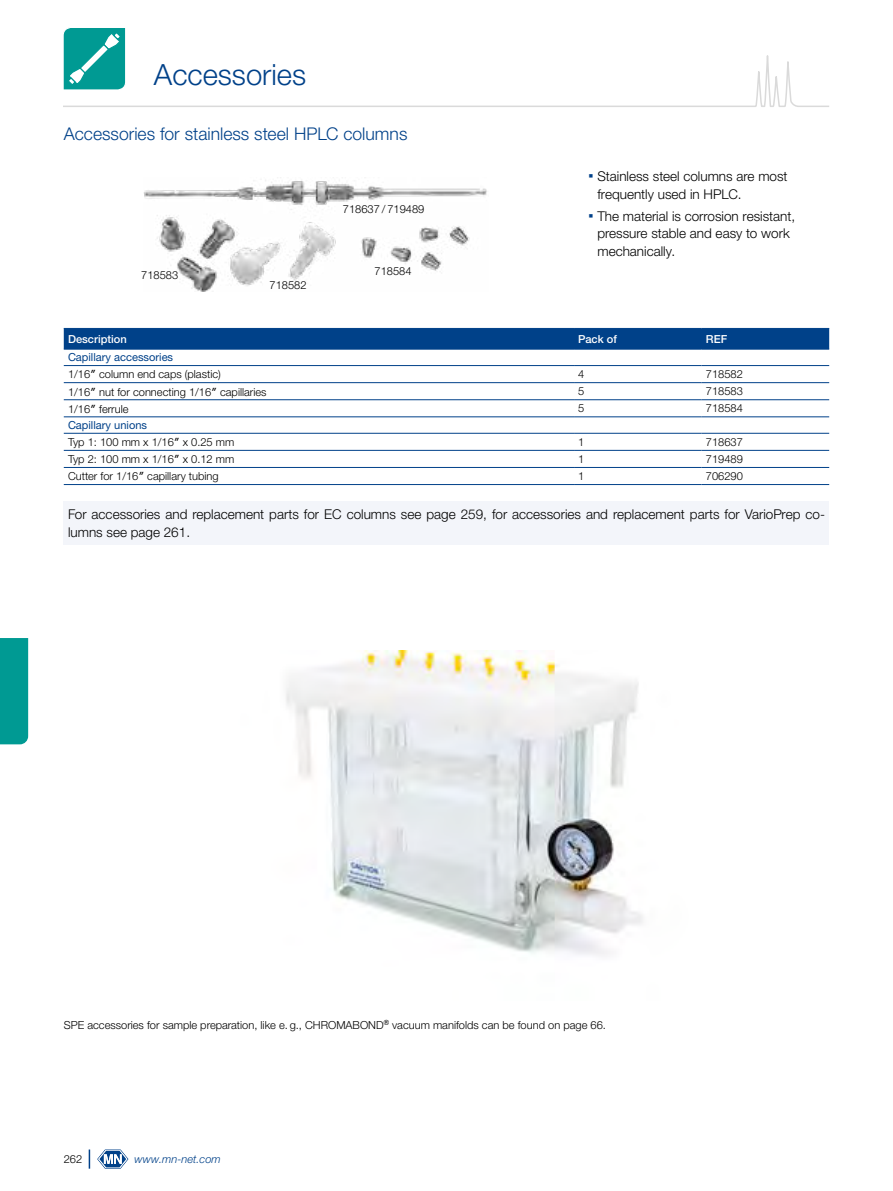
<style>
.page{position:relative;width:893px;height:1191px;background:#fff}
.page>*{position:absolute;margin:0;border:0;box-sizing:border-box;transform-origin:0 0}
.t1{font:300 29.25px "Helvetica Neue LTW1 G";color:#004189}
.t2{font:300 17.55px "Helvetica Neue LTW1 G";color:#004189}
.t3{font:300 13.5px/17.5px "Helvetica Neue LTW1 G";color:#000}
.t4{font:300 11.1px/17.1px "Helvetica Neue LTW1 G";color:#000}
.t5{font:500 11.1px "Helvetica Neue LTW1 G";color:#fff}
.t6{font:italic 300 11.1px "Helvetica Neue LTW1 G";color:#004189}
.s1{font-weight:400;color:#004189}
.s2{font-family:"MN Font";font-weight:400}
</style>
<div class="page">
<svg style="left:89px;top:1149px;width:1px;height:19px"></svg>
<svg style="left:97px;top:1149px;width:31px;height:19px"></svg>
<svg style="left:63px;top:28px;width:766px;height:79px"></svg>
<div style="left:0;top:638px;width:28px;height:106px;background:#009a93"></div>
<div style="left:64px;top:501px;width:765px;height:44px;background:#f3f5fa"></div>
<img style="left:144px;top:180px;width:343px;height:111px">
<div style="left:64px;top:329px;width:765px;height:20px;background:#004189"></div>
<hr style="left:64px;top:382px;width:510px;height:1px;background:#004189">
<hr style="left:574px;top:382px;width:128px;height:1px;background:#004189">
<hr style="left:702px;top:382px;width:127px;height:1px;background:#004189">
<hr style="left:64px;top:399px;width:510px;height:1px;background:#004189">
<hr style="left:574px;top:399px;width:128px;height:1px;background:#004189">
<hr style="left:702px;top:399px;width:127px;height:1px;background:#004189">
<hr style="left:64px;top:450px;width:510px;height:1px;background:#004189">
<hr style="left:574px;top:450px;width:128px;height:1px;background:#004189">
<hr style="left:702px;top:450px;width:127px;height:1px;background:#004189">
<hr style="left:64px;top:467px;width:510px;height:1px;background:#004189">
<hr style="left:574px;top:467px;width:128px;height:1px;background:#004189">
<hr style="left:702px;top:467px;width:127px;height:1px;background:#004189">
<hr style="left:64px;top:484px;width:510px;height:1px;background:#004189">
<hr style="left:574px;top:484px;width:128px;height:1px;background:#004189">
<hr style="left:702px;top:484px;width:127px;height:1px;background:#004189">
<hr style="left:64px;top:349px;width:510px;height:1px;background:#004189">
<hr style="left:574px;top:349px;width:128px;height:1px;background:#004189">
<hr style="left:64px;top:365px;width:510px;height:1px;background:#004189">
<hr style="left:574px;top:365px;width:128px;height:1px;background:#004189">
<hr style="left:702px;top:349px;width:127px;height:1px;background:#004189">
<hr style="left:702px;top:365px;width:127px;height:1px;background:#004189">
<hr style="left:64px;top:416px;width:510px;height:1px;background:#004189">
<hr style="left:574px;top:416px;width:128px;height:1px;background:#004189">
<hr style="left:64px;top:433px;width:510px;height:1px;background:#004189">
<hr style="left:574px;top:433px;width:128px;height:1px;background:#004189">
<hr style="left:702px;top:416px;width:127px;height:1px;background:#004189">
<hr style="left:702px;top:433px;width:127px;height:1px;background:#004189">
<hr style="left:64px;top:328px;width:510px;height:1px;background:#004189">
<hr style="left:574px;top:328px;width:128px;height:1px;background:#004189">
<hr style="left:702px;top:328px;width:127px;height:1px;background:#004189">
<img style="left:286px;top:651px;width:357px;height:305px">
<h1 class="t1" style="left:154px;top:56px;width:154px">Accessories</h1>
<h2 class="t2" style="left:64px;top:123px;width:345px">Accessories for stainless steel HPLC columns</h2>
<p class="t4" style="left:141px;top:266px;width:39px">718583</p>
<p class="t4" style="left:270px;top:276px;width:39px">718582</p>
<p class="t4" style="left:343px;top:200px;width:83px">718637 / 719489</p>
<p class="t4" style="left:375px;top:263px;width:39px">718584</p>
<p class="t3" style="left:597px;top:168px;width:192px;text-indent:-9px"><sup>■</sup> Stainless steel columns are most frequently used in HPLC.</p>
<p class="t3" style="left:597px;top:207px;width:199px;text-indent:-9px"><sup>■</sup> The material is corrosion resistant, pressure stable and easy to work mechanically.</p>
<p class="t5" style="left:68px;top:332px;width:60px">Description</p>
<p class="t5" style="left:578px;top:332px;width:40px">Pack of</p>
<p class="t5" style="left:706px;top:332px;width:23px">REF</p>
<p class="t4" style="left:68px;top:349px;width:154px"><span class="s1">Capillary accessories<br></span>1/16<span class="s2">″</span> column end caps (plastic)</p>
<p class="t4" style="left:578px;top:365px;width:8px">4</p>
<p class="t4" style="left:706px;top:365px;width:39px">718582</p>
<p class="t4" style="left:68px;top:383px;width:200px">1/16<span class="s2">″</span> nut for connecting 1/16<span class="s2">″</span> capillaries</p>
<p class="t4" style="left:578px;top:383px;width:8px">5</p>
<p class="t4" style="left:706px;top:383px;width:39px">718583</p>
<p class="t4" style="left:68px;top:400px;width:62px">1/16<span class="s2">″</span> ferrule</p>
<p class="t4" style="left:578px;top:400px;width:8px">5</p>
<p class="t4" style="left:706px;top:400px;width:39px">718584</p>
<p class="t4" style="left:68px;top:416px;width:168px"><span class="s1">Capillary unions<br></span>Typ 1: 100 mm x 1/16<span class="s2">″</span> x 0.25 mm</p>
<p class="t4" style="left:578px;top:433px;width:8px">1</p>
<p class="t4" style="left:706px;top:433px;width:39px">718637</p>
<p class="t4" style="left:68px;top:451px;width:168px">Typ 2: 100 mm x 1/16<span class="s2">″</span> x 0.12 mm</p>
<p class="t4" style="left:578px;top:450px;width:8px">1</p>
<p class="t4" style="left:706px;top:450px;width:39px">719489</p>
<p class="t4" style="left:68px;top:468px;width:152px">Cutter for 1/16<span class="s2">″</span> capillary tubing</p>
<p class="t4" style="left:578px;top:467px;width:8px">1</p>
<p class="t4" style="left:706px;top:467px;width:39px">706290</p>
<p class="t3" style="left:68px;top:505px;width:758px">For accessories and replacement parts for EC columns see page 259, for accessories and replacement parts for VarioPrep co&shy;lumns see page 261.</p>
<p class="t4" style="left:64px;top:1016px;width:544px">SPE accessories for sample preparation, like e. g., CHROMABOND<sup>®</sup> vacuum manifolds can be found on page 66.</p>
<p class="t4" style="left:64px;top:1150px;width:20px">262</p>
<p class="t6" style="left:134px;top:1152px;width:88px">www.mn-net.com</p>
</div>
